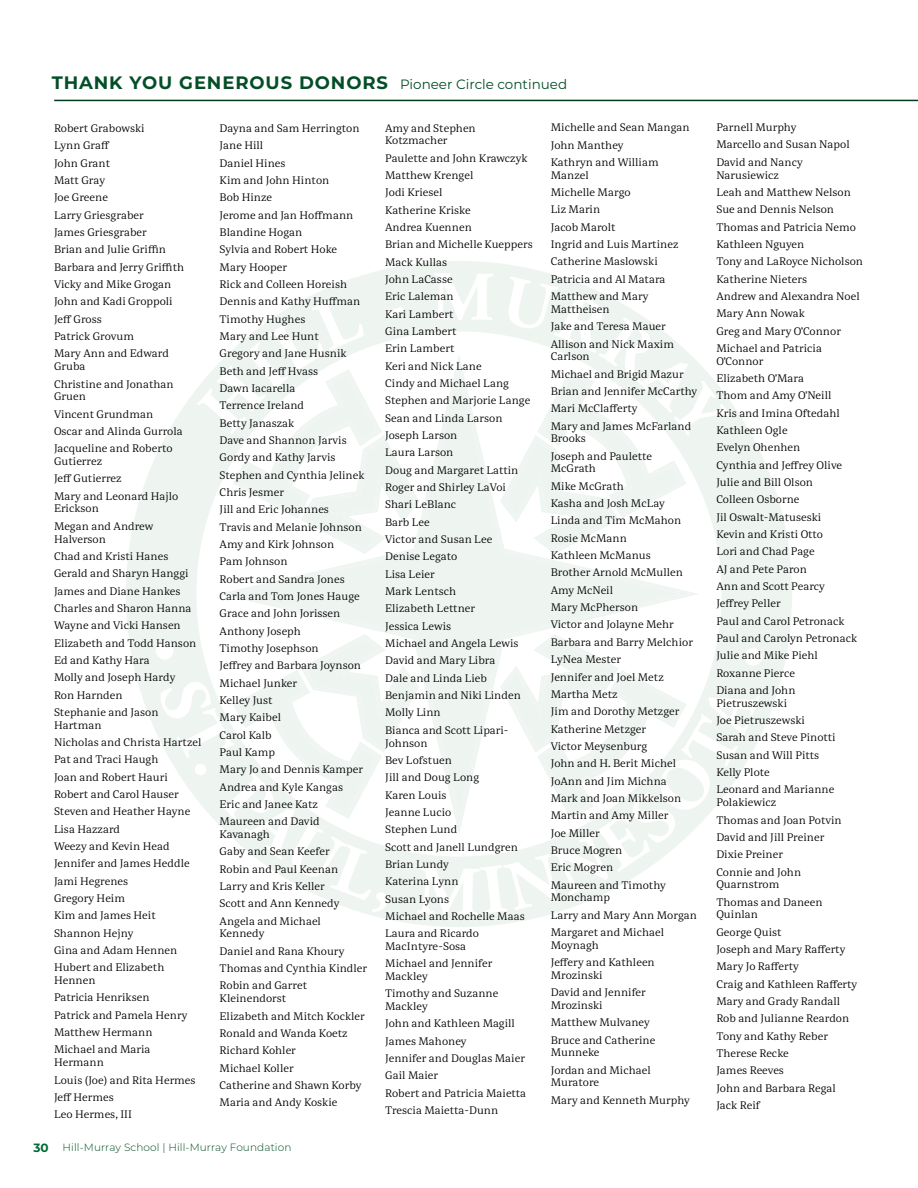
<style>
.page{position:relative;width:918px;height:1188px;background:#fff}
.page>*{position:absolute;margin:0;border:0;box-sizing:border-box;transform-origin:0 0}
.t1{font:700 18px "Montserrat";letter-spacing:.05em;color:#044e27}
.t2{font:10.5px/17.4px "Abelard";color:#000}
.t3{font:300 10.5px "Montserrat";letter-spacing:.01em;color:#044e27}
.s1{font-weight:400;font-size:13.5px}
.s2{font-weight:700;font-size:12px;color:#006b35}
</style>
<div class="page">
<svg style="left:126px;top:261px;width:666px;height:666px"></svg>
<svg style="left:718px;top:707px;width:16px;height:11px"></svg>
<svg style="left:700px;top:634px;width:7px;height:185px"></svg>
<svg style="left:218px;top:353px;width:482px;height:482px"></svg>
<svg style="left:228px;top:363px;width:462px;height:462px;fill:#f6f9f7"></svg>
<svg style="left:500px;top:369px;width:187px;height:185px"></svg>
<svg style="left:549px;top:853px;width:4px;height:3px"></svg>
<hr style="left:54px;top:100px;width:864px;height:1px;background:#023a1e">
<h1 class="t1" style="left:52px;top:69px;width:517px">THANK YOU GENEROUS DONORS <span class="s1">Pioneer Circle continued</span></h1>
<p class="t2" style="left:54px;top:120px;width:132px">Robert Grabowski<br>Lynn Graff<br>John Grant<br>Matt Gray<br>Joe Greene<br>Larry Griesgraber<br>James Griesgraber<br>Brian and Julie Griffin<br>Barbara and Jerry Griffith<br>Vicky and Mike Grogan<br>John and Kadi Groppoli<br>Jeff Gross<br>Patrick Grovum<br>Mary Ann and Edward</p>
<p class="t2" style="left:54px;top:358px;width:121px">Gruba<br>Christine and Jonathan</p>
<p class="t2" style="left:54px;top:388px;width:130px">Gruen<br>Vincent Grundman<br>Oscar and Alinda Gurrola<br>Jacqueline and Roberto</p>
<p class="t2" style="left:54px;top:453px;width:126px">Gutierrez<br>Jeff Gutierrez<br>Mary and Leonard Hajlo</p>
<p class="t2" style="left:54px;top:500px;width:101px">Erickson<br>Megan and Andrew</p>
<p class="t2" style="left:54px;top:530px;width:144px">Halverson<br>Chad and Kristi Hanes<br>Gerald and Sharyn Hanggi<br>James and Diane Hankes<br>Charles and Sharon Hanna<br>Wayne and Vicki Hansen<br>Elizabeth and Todd Hanson<br>Ed and Kathy Hara<br>Molly and Joseph Hardy<br>Ron Harnden<br>Stephanie and Jason</p>
<p class="t2" style="left:54px;top:716px;width:149px">Hartman<br>Nicholas and Christa Hartzel<br>Pat and Traci Haugh<br>Joan and Robert Hauri<br>Robert and Carol Hauser<br>Steven and Heather Hayne<br>Lisa Hazzard<br>Weezy and Kevin Head<br>Jennifer and James Heddle<br>Jami Hegrenes<br>Gregory Heim<br>Kim and James Heit<br>Shannon Hejny<br>Gina and Adam Hennen<br>Hubert and Elizabeth</p>
<p class="t2" style="left:54px;top:972px;width:135px">Hennen<br>Patricia Henriksen<br>Patrick and Pamela Henry<br>Matthew Hermann<br>Michael and Maria</p>
<p class="t2" style="left:54px;top:1054px;width:143px">Hermann<br>Louis (Joe) and Rita Hermes<br>Jeff Hermes<br>Leo Hermes, III</p>
<p class="t2" style="left:220px;top:119px;width:147px">Dayna and Sam Herrington<br>Jane Hill<br>Daniel Hines<br>Kim and John Hinton<br>Bob Hinze<br>Jerome and Jan Hoffmann<br>Blandine Hogan<br>Sylvia and Robert Hoke<br>Mary Hooper<br>Rick and Colleen Horeish<br>Dennis and Kathy Huffman<br>Timothy Hughes<br>Mary and Lee Hunt<br>Gregory and Jane Husnik<br>Beth and Jeff Hvass<br>Dawn Iacarella<br>Terrence Ireland<br>Betty Janaszak<br>Dave and Shannon Jarvis<br>Gordy and Kathy Jarvis<br>Stephen and Cynthia Jelinek<br>Chris Jesmer<br>Jill and Eric Johannes<br>Travis and Melanie Johnson<br>Amy and Kirk Johnson<br>Pam Johnson<br>Robert and Sandra Jones<br>Carla and Tom Jones Hauge<br>Grace and John Jorissen<br>Anthony Joseph<br>Timothy Josephson<br>Jeffrey and Barbara Joynson<br>Michael Junker<br>Kelley Just<br>Mary Kaibel<br>Carol Kalb<br>Paul Kamp<br>Mary Jo and Dennis Kamper<br>Andrea and Kyle Kangas<br>Eric and Janee Katz<br>Maureen and David</p>
<p class="t2" style="left:220px;top:826px;width:121px">Kavanagh<br>Gaby and Sean Keefer<br>Robin and Paul Keenan<br>Larry and Kris Keller<br>Scott and Ann Kennedy<br>Angela and Michael</p>
<p class="t2" style="left:220px;top:925px;width:149px">Kennedy<br>Daniel and Rana Khoury<br>Thomas and Cynthia Kindler<br>Robin and Garret</p>
<p class="t2" style="left:220px;top:990px;width:147px">Kleinendorst<br>Elizabeth and Mitch Kockler<br>Ronald and Wanda Koetz<br>Richard Kohler<br>Michael Koller<br>Catherine and Shawn Korby<br>Maria and Andy Koskie</p>
<p class="t3" style="left:33px;top:1140px;width:260px"><span class="s2">30</span> Hill-Murray School | Hill-Murray Foundation</p>
<p class="t2" style="left:385px;top:122px;width:92px;line-height:12.8px">Amy and Stephen<br>Kotzmacher</p>
<p class="t2" style="left:385px;top:149px;width:149px">Paulette and John Krawczyk<br>Matthew Krengel<br>Jodi Kriesel<br>Katherine Kriske<br>Andrea Kuennen<br>Brian and Michelle Kueppers<br>Mack Kullas<br>John LaCasse<br>Eric Laleman<br>Kari Lambert<br>Gina Lambert<br>Erin Lambert<br>Keri and Nick Lane<br>Cindy and Michael Lang<br>Stephen and Marjorie Lange<br>Sean and Linda Larson<br>Joseph Larson<br>Laura Larson<br>Doug and Margaret Lattin<br>Roger and Shirley LaVoi<br>Shari LeBlanc<br>Barb Lee<br>Victor and Susan Lee<br>Denise Legato<br>Lisa Leier<br>Mark Lentsch<br>Elizabeth Lettner<br>Jessica Lewis<br>Michael and Angela Lewis<br>David and Mary Libra<br>Dale and Linda Lieb<br>Benjamin and Niki Linden<br>Molly Linn<br>Bianca and Scott Lipari-</p>
<p class="t2" style="left:385px;top:734px;width:141px">Johnson<br>Bev Lofstuen<br>Jill and Doug Long<br>Karen Louis<br>Jeanne Lucio<br>Stephen Lund<br>Scott and Janell Lundgren<br>Brian Lundy<br>Katerina Lynn<br>Susan Lyons<br>Michael and Rochelle Maas<br>Laura and Ricardo</p>
<p class="t2" style="left:385px;top:938px;width:109px">MacIntyre-Sosa<br>Michael and Jennifer</p>
<p class="t2" style="left:385px;top:968px;width:115px">Mackley<br>Timothy and Suzanne</p>
<p class="t2" style="left:385px;top:998px;width:143px">Mackley<br>John and Kathleen Magill<br>James Mahoney<br>Jennifer and Douglas Maier<br>Gail Maier<br>Robert and Patricia Maietta<br>Trescia Maietta-Dunn</p>
<p class="t2" style="left:551px;top:119px;width:140px">Michelle and Sean Mangan<br>John Manthey<br>Kathryn and William</p>
<p class="t2" style="left:551px;top:166px;width:129px">Manzel<br>Michelle Margo<br>Liz Marin<br>Jacob Marolt<br>Ingrid and Luis Martinez<br>Catherine Maslowski<br>Patricia and Al Matara<br>Matthew and Mary</p>
<p class="t2" style="left:551px;top:301px;width:125px">Mattheisen<br>Jake and Teresa Mauer<br>Allison and Nick Maxim</p>
<p class="t2" style="left:551px;top:348px;width:148px">Carlson<br>Michael and Brigid Mazur<br>Brian and Jennifer McCarthy<br>Mari McClafferty<br>Mary and James McFarland</p>
<p class="t2" style="left:551px;top:430px;width:103px">Brooks<br>Joseph and Paulette</p>
<p class="t2" style="left:551px;top:460px;width:144px">McGrath<br>Mike McGrath<br>Kasha and Josh McLay<br>Linda and Tim McMahon<br>Rosie McMann<br>Kathleen McManus<br>Brother Arnold McMullen<br>Amy McNeil<br>Mary McPherson<br>Victor and Jolayne Mehr<br>Barbara and Barry Melchior<br>LyNea Mester<br>Jennifer and Joel Metz<br>Martha Metz<br>Jim and Dorothy Metzger<br>Katherine Metzger<br>Victor Meysenburg<br>John and H. Berit Michel<br>JoAnn and Jim Michna<br>Mark and Joan Mikkelson<br>Martin and Amy Miller<br>Joe Miller<br>Bruce Mogren<br>Eric Mogren<br>Maureen and Timothy</p>
<p class="t2" style="left:551px;top:889px;width:148px">Monchamp<br>Larry and Mary Ann Morgan<br>Margaret and Michael</p>
<p class="t2" style="left:551px;top:936px;width:106px">Moynagh<br>Jeffery and Kathleen</p>
<p class="t2" style="left:551px;top:966px;width:97px">Mrozinski<br>David and Jennifer</p>
<p class="t2" style="left:551px;top:996px;width:106px">Mrozinski<br>Matthew Mulvaney<br>Bruce and Catherine</p>
<p class="t2" style="left:551px;top:1044px;width:102px">Munneke<br>Jordan and Michael</p>
<p class="t2" style="left:551px;top:1074px;width:141px">Muratore<br>Mary and Kenneth Murphy</p>
<p class="t2" style="left:716px;top:119px;width:135px">Parnell Murphy<br>Marcello and Susan Napol<br>David and Nancy</p>
<p class="t2" style="left:716px;top:166px;width:148px">Narusiewicz<br>Leah and Matthew Nelson<br>Sue and Dennis Nelson<br>Thomas and Patricia Nemo<br>Kathleen Nguyen<br>Tony and LaRoyce Nicholson<br>Katherine Nieters<br>Andrew and Alexandra Noel<br>Mary Ann Nowak<br>Greg and Mary O’Connor<br>Michael and Patricia</p>
<p class="t2" style="left:716px;top:352px;width:142px">O’Connor<br>Elizabeth O’Mara<br>Thom and Amy O’Neill<br>Kris and Imina Oftedahl<br>Kathleen Ogle<br>Evelyn Ohenhen<br>Cynthia and Jeffrey Olive<br>Julie and Bill Olson<br>Colleen Osborne<br>Jil Oswalt-Matuseski<br>Kevin and Kristi Otto<br>Lori and Chad Page<br>AJ and Pete Paron<br>Ann and Scott Pearcy<br>Jeffrey Peller<br>Paul and Carol Petronack<br>Paul and Carolyn Petronack<br>Julie and Mike Piehl<br>Roxanne Pierce<br>Diana and John</p>
<p class="t2" style="left:716px;top:694px;width:121px">Pietruszewski<br>Joe Pietruszewski<br>Sarah and Steve Pinotti<br>Susan and Will Pitts<br>Kelly Plote<br>Leonard and Marianne</p>
<p class="t2" style="left:716px;top:794px;width:127px">Polakiewicz<br>Thomas and Joan Potvin<br>David and Jill Preiner<br>Dixie Preiner<br>Connie and John</p>
<p class="t2" style="left:716px;top:876px;width:108px">Quarnstrom<br>Thomas and Daneen</p>
<p class="t2" style="left:716px;top:906px;width:142px">Quinlan<br>George Quist<br>Joseph and Mary Rafferty<br>Mary Jo Rafferty<br>Craig and Kathleen Rafferty<br>Mary and Grady Randall<br>Rob and Julianne Reardon<br>Tony and Kathy Reber<br>Therese Recke<br>James Reeves<br>John and Barbara Regal<br>Jack Reif</p>
</div>
